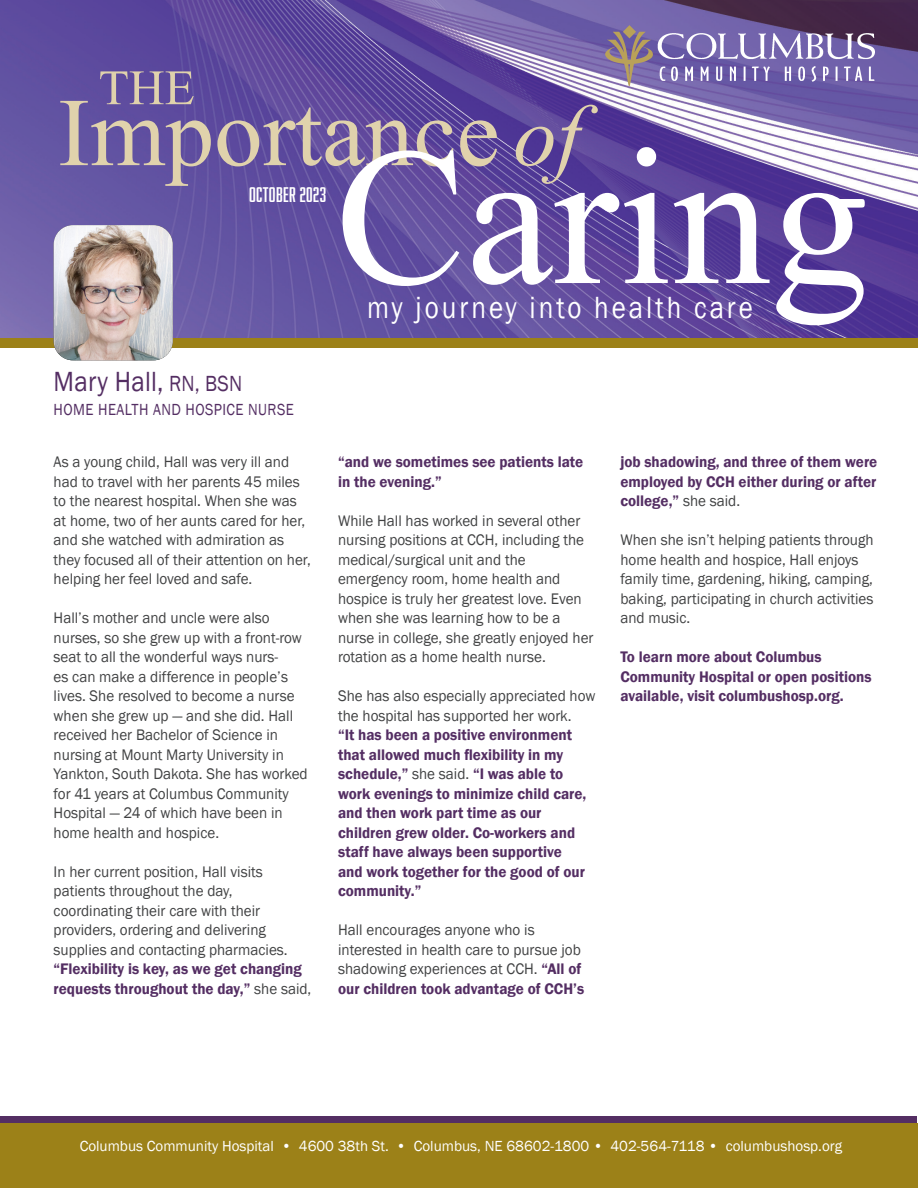
<style>
.page{position:relative;width:918px;height:1188px;background:#fff}
.page>*{position:absolute;margin:0;border:0;box-sizing:border-box;transform-origin:0 0}
.t1{font:31.5px "Franklin Gothic";letter-spacing:.11em;color:#fff;scale:.86 1}
.t2{font:28.5px "Franklin Gothic";letter-spacing:.01em;color:#542e63;scale:.89 1}
.t3{font:19.5px "Abolition Round";letter-spacing:.02em;color:#fff}
.t4{font:16.5px "Franklin Gothic";letter-spacing:.03em;color:#542e63;scale:.89 1}
.t5{font:15.75px/19.5px "Franklin Gothic";color:#414243;scale:.96 1}
.t6{font:600 15.75px/19.5px "Franklin Gothic";color:#542e63;scale:.96 1}
.t7{font:15px "Franklin Gothic";color:#fff}
.s1{font-size:22.5px}
.s2{font-weight:600;color:#542e63}
.s3{font-weight:400;color:#414243}
</style>
<div class="page">
<svg style="left:1px;top:1117px;width:916px;height:7px;background:#5e3958"></svg>
<div style="left:0;top:338px;width:918px;height:10px;background:#9c8118"></div>
<img style="left:0;top:0;width:918px;height:338px">
<img style="left:656px;top:27px;width:218px;height:59px">
<img style="left:605px;top:26px;width:47px;height:59px">
<div style="left:0;top:1124px;width:918px;height:64px;background:#9c8118"></div>
<svg style="left:60px;top:101px;width:538px;height:85px;background:#7866a1"></svg>
<svg style="left:100px;top:71px;width:94px;height:33px;background:#8171a1"></svg>
<svg style="left:343px;top:147px;width:522px;height:178px"></svg>
<img style="left:54px;top:225px;width:119px;height:135px">
<p class="t3" style="left:249px;top:183px;width:78px">OCTOBER 2023</p>
<p class="t2" style="left:54px;top:363px;width:214px">Mary Hall, <span class="s1">RN, BSN</span></p>
<p class="t4" style="left:54px;top:399px;width:271px">HOME HEALTH AND HOSPICE NURSE</p>
<p class="t5" style="left:54px;top:453px;width:270px">As a young child, Hall was very ill and had to travel with her parents 45 miles to the nearest hospital. When she was at home, two of her aunts cared for her, and she watched with admiration as they focused all of their attention on her, helping her feel loved and safe.</p>
<p class="t5" style="left:54px;top:609px;width:266px">Hall’s mother and uncle were also nurses, so she grew up with a front-row seat to all the wonderful ways nurs-<br>es can make a difference in people’s lives. She resolved to become a nurse when she grew up — and she did. Hall received her Bachelor of Science in nursing at Mount Marty University in Yankton, South Dakota. She has worked for 41 years at Columbus Community Hospital — 24 of which have been in home health and hospice.</p>
<p class="t5" style="left:54px;top:862px;width:270px">In her current position, Hall visits patients throughout the day, coordinating their care with their providers, ordering and delivering supplies and contacting pharmacies. <span class="s2">“Flexibility is key, as we get changing requests throughout the day,”</span> she said,</p>
<p class="t1" style="left:367px;top:288px;width:450px">my journey into health care</p>
<p class="t6" style="left:338px;top:452px;width:257px">“and we sometimes see patients late in the evening.”</p>
<p class="t5" style="left:338px;top:511px;width:268px">While Hall has worked in several other nursing positions at CCH, including the medical/surgical unit and the emergency room, home health and hospice is truly her greatest love. Even when she was learning how to be a nurse in college, she greatly enjoyed her rotation as a home health nurse.</p>
<p class="t6" style="left:338px;top:686px;width:270px"><span class="s3">She has also especially appreciated how the hospital has supported her work.<br></span>“It has been a positive environment that allowed much flexibility in my schedule,” <span class="s3">she said.</span> “I was able to work evenings to minimize child care, and then work part time as our children grew older. Co-workers and staff have always been supportive<br>and work together for the good of our community.”</p>
<p class="t5" style="left:338px;top:921px;width:258px">Hall encourages anyone who is interested in health care to pursue job shadowing experiences at CCH. <span class="s2">“All of our children took advantage of CCH’s</span></p>
<p class="t6" style="left:620px;top:452px;width:269px;text-align:justify">job shadowing, and three of them were employed by CCH either during or after college,” <span class="s3">she said.</span></p>
<p class="t5" style="left:620px;top:531px;width:265px">When she isn’t helping patients through home health and hospice, Hall enjoys family time, gardening, hiking, camping, baking, participating in church activities and music.</p>
<p class="t6" style="left:620px;top:647px;width:263px">To learn more about Columbus<br>Community Hospital or open positions available, visit columbushosp.org.</p>
<p class="t7" style="left:80px;top:1136px;width:764px">Columbus Community Hospital • 4600 38th St. • Columbus, NE 68602-1800 • 402-564-7118 • columbushosp.org</p>
</div>
